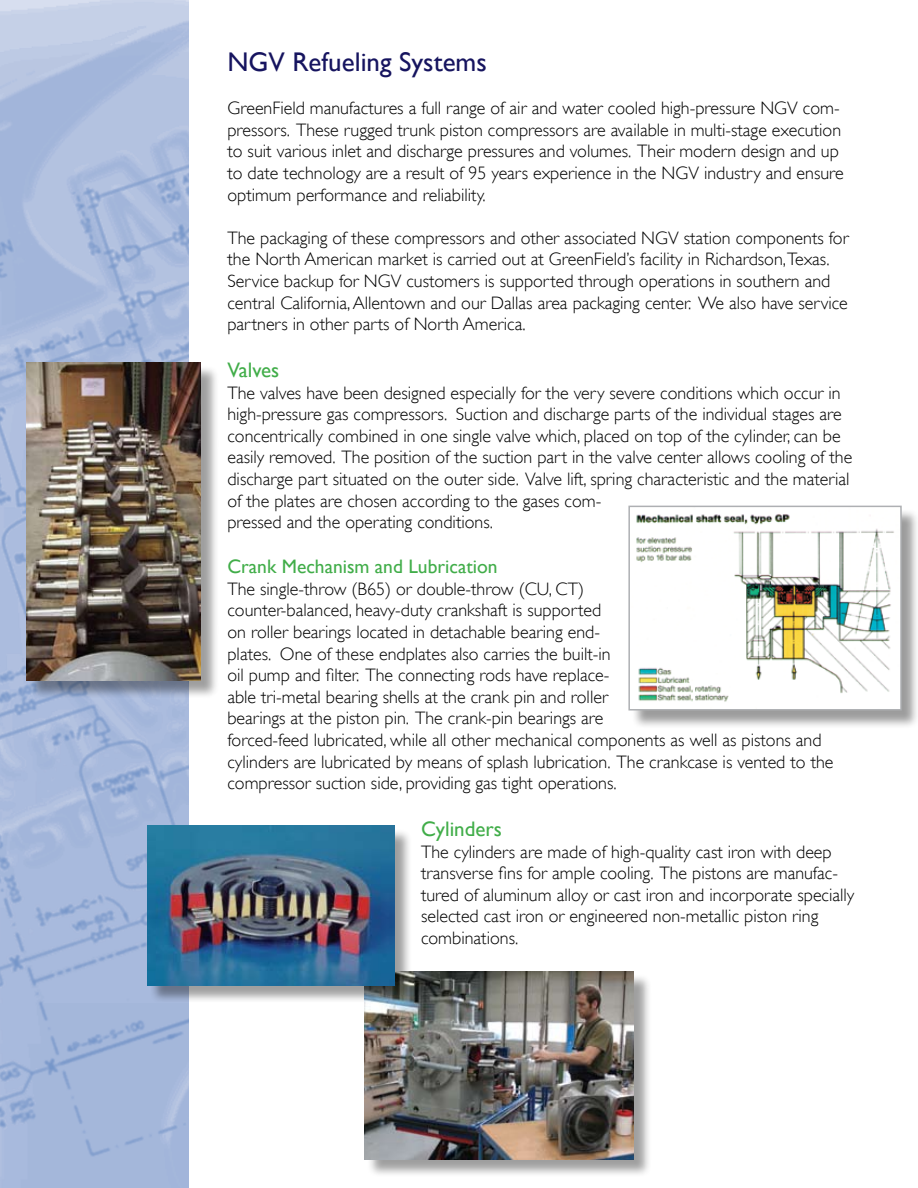
<style>
.page{position:relative;width:918px;height:1188px;background:#fff}
.page>*{position:absolute;margin:0;border:0;box-sizing:border-box;transform-origin:0 0}
.t1{font:27px "Gill Sans";color:#16145f}
.t2{font:21px "Gill Sans";color:#41ad49}
.t3{font:19.5px "Gill Sans";color:#41ad49}
.t4{font:300 18px/21.6px "Gill Sans";color:#000}
</style>
<div class="page">
<img style="left:0;top:0;width:189px;height:1188px">
<div style="left:366px;top:974px;width:287px;height:204px;background:#000;opacity:.38"></div>
<img style="left:364px;top:971px;width:270px;height:188px">
<div style="left:631px;top:508px;width:287px;height:221px;background:#000;opacity:.39"></div>
<img style="left:631px;top:509px;width:268px;height:199px">
<div style="left:628px;top:506px;width:274px;height:205px;border:2px solid #aeb0b3"></div>
<div style="left:149px;top:828px;width:264px;height:176px;background:#000;opacity:.38"></div>
<img style="left:147px;top:826px;width:247px;height:159px">
<div style="left:29px;top:365px;width:191px;height:334px;background:#000;opacity:.38"></div>
<img style="left:27px;top:363px;width:174px;height:318px">
<h1 class="t1" style="left:227px;top:46px;width:261px">NGV Refueling Systems</h1>
<p class="t4" style="left:227px;top:97px;width:618px">GreenField manufactures a full range of air and water cooled high-pressure NGV com&shy;pressors. These rugged trunk piston compressors are available in multi-stage execution to suit various inlet and discharge pressures and volumes. Their modern design and up to date technology are a result of 95 years experience in the NGV industry and ensure optimum performance and reliability.</p>
<p class="t4" style="left:227px;top:227px;width:623px">The packaging of these compressors and other associated NGV station components for the North American market is carried out at GreenField’s facility in Richardson,Texas.<br>Service backup for NGV customers is supported through operations in southern and central California, Allentown and our Dallas area packaging center. We also have service partners in other parts of North America.</p>
<p class="t2" style="left:227px;top:358px;width:53px">Valves</p>
<p class="t4" style="left:227px;top:382px;width:626px">The valves have been designed especially for the very severe conditions which occur in high-pressure gas compressors. Suction and discharge parts of the individual stages are concentrically combined in one single valve which, placed on top of the cylinder, can be easily removed. The position of the suction part in the valve center allows cooling of the discharge part situated on the outer side. Valve lift, spring characteristic and the material of the plates are chosen according to the gases com-<br>pressed and the operating conditions.</p>
<p class="t3" style="left:227px;top:555px;width:272px">Crank Mechanism and Lubrication</p>
<p class="t4" style="left:227px;top:578px;width:608px">The single-throw (B65) or double-throw (CU, CT)<br>counter-balanced, heavy-duty crankshaft is supported<br>on roller bearings located in detachable bearing end-<br>plates. One of these endplates also carries the built-in<br>oil pump and filter. The connecting rods have replace-<br>able tri-metal bearing shells at the crank pin and roller<br>bearings at the piston pin. The crank-pin bearings are<br>forced-feed lubricated, while all other mechanical components as well as pistons and cylinders are lubricated by means of splash lubrication. The crankcase is vented to the compressor suction side, providing gas tight operations.</p>
<p class="t2" style="left:421px;top:817px;width:82px">Cylinders</p>
<p class="t4" style="left:421px;top:841px;width:435px">The cylinders are made of high-quality cast iron with deep transverse fins for ample cooling. The pistons are manufac&shy;tured of aluminum alloy or cast iron and incorporate specially selected cast iron or engineered non-metallic piston ring combinations.</p>
</div>
